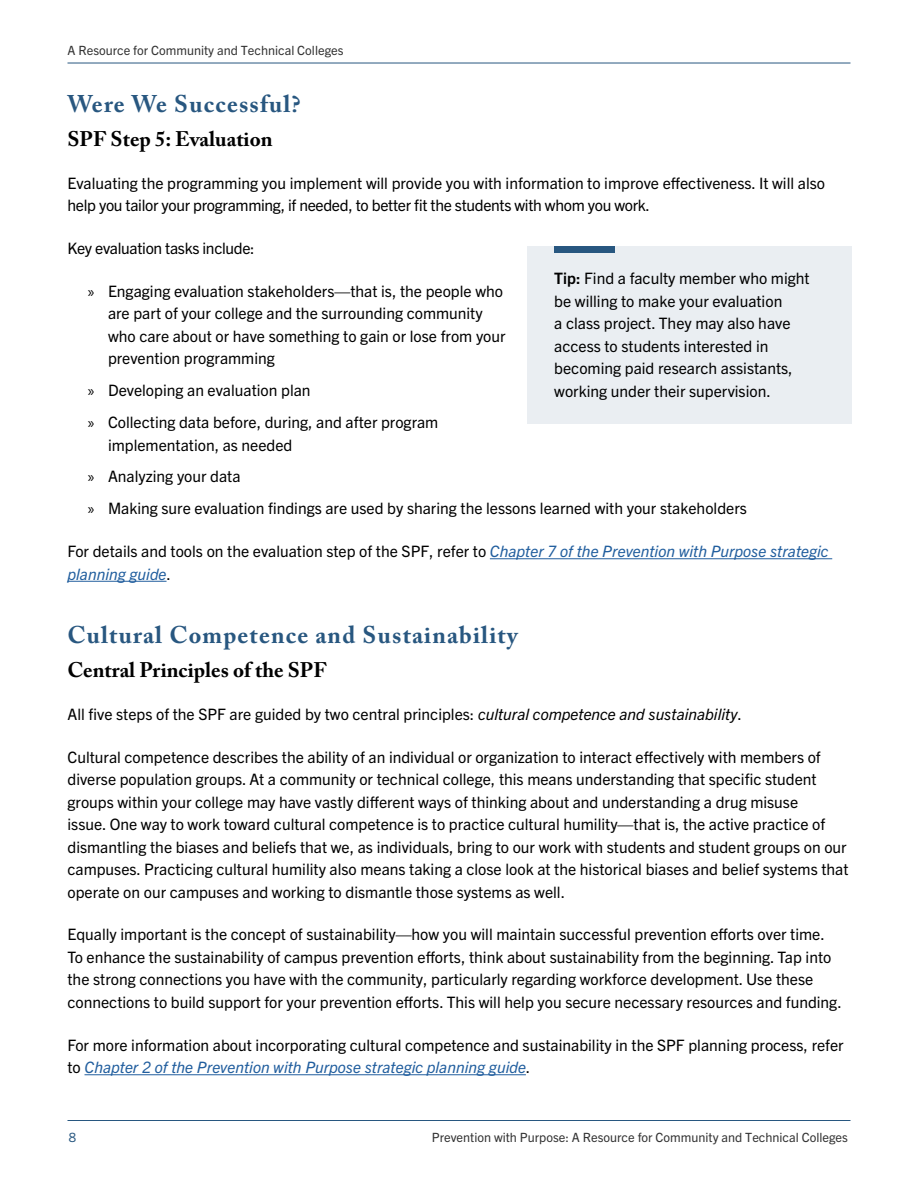
<style>
.page{position:relative;width:918px;height:1188px;background:#fff}
.page>*{position:absolute;margin:0;border:0;box-sizing:border-box;transform-origin:0 0}
.t1{font:700 24px "Adobe Caslon Pro";letter-spacing:.05em;color:#285780}
.t2{font:700 21px "Adobe Caslon Pro";color:#000}
.Body_Text{font:15.75px/22.5px "Trade Gothic Next LT Pro";color:#000}
.Callout_-_Text{font:15.75px/22.5px "Trade Gothic Next LT Pro";color:#000}
.Body_Text-2{font:italic 15.75px/22.5px "Trade Gothic Next LT Pro";color:#215e9e}
.Body_Text-3{font:15.75px "Trade Gothic Next LT Pro";letter-spacing:-.02em;color:#000}
.t3{font:12.75px "Trade Gothic Next LT Pro";color:#333}
.t4{font:12.75px "Trade Gothic Next LT Pro";color:#285780}
.s1{font-family:"Myriad Pro"}
.s2{font-style:normal;color:#000}
.s3{font-weight:700}
.s4{font-style:italic}
.s5{font-style:italic;color:#215e9e}
</style>
<div class="page">
<hr style="left:68px;top:63px;width:782px;height:1px;background:#285780">
<hr style="left:68px;top:1120px;width:782px;height:1px;background:#285780">
<hr style="left:490px;top:558px;width:342px;height:1px;background:#215e9e">
<hr style="left:68px;top:581px;width:99px;height:1px;background:#215e9e">
<hr style="left:85px;top:1074px;width:441px;height:1px;background:#215e9e">
<div style="left:527px;top:246px;width:324px;height:178px;background:#eaeef2"></div>
<div style="left:554px;top:246px;width:61px;height:7px;background:#285780"></div>
<p class="t3" style="left:68px;top:42px;width:278px">A Resource for Community and Technical Colleges</p>
<h2 class="t1" style="left:68px;top:90px;width:235px">Were We Successful?</h2>
<h3 class="t2" style="left:68px;top:126px;width:207px">SPF Step 5: Evaluation</h3>
<p class="Body_Text" style="left:68px;top:171px;width:759px">Evaluating the programming you implement will provide you with information to improve effectiveness. It will also help you tailor your programming, if needed, to better fit the students with whom you work.</p>
<p class="Body_Text-3" style="left:68px;top:237px;width:189px">Key evaluation tasks include:</p>
<p class="Body_Text" style="left:108px;top:279px;width:399px;text-indent:-20px"><span class="s1">»</span> Engaging evaluation stakeholders—that is, the people who are part of your college and the surrounding community who care about or have something to gain or lose from your prevention programming</p>
<p class="Body_Text" style="left:88px;top:378px;width:224px"><span class="s1">»</span> Developing an evaluation plan</p>
<p class="Body_Text" style="left:108px;top:410px;width:332px;text-indent:-20px"><span class="s1">»</span> Collecting data before, during, and after program implementation, as needed</p>
<p class="Body_Text" style="left:88px;top:464px;width:154px"><span class="s1">»</span> Analyzing your data</p>
<p class="Body_Text" style="left:88px;top:496px;width:661px"><span class="s1">»</span> Making sure evaluation findings are used by sharing the lessons learned with your stakeholders</p>
<p class="Body_Text-2" style="left:68px;top:539px;width:763px"><span class="s2">For details and tools on the evaluation step of the SPF, refer to</span> Chapter 7 of the Prevention with Purpose strategic planning guide<span class="s2">.</span></p>
<p class="Callout_-_Text" style="left:554px;top:266px;width:257px"><span class="s3">Tip:</span> Find a faculty member who might be willing to make your evaluation<br>a class project. They may also have access to students interested in becoming paid research assistants, working under their supervision.</p>
<h2 class="t1" style="left:68px;top:621px;width:452px">Cultural Competence and Sustainability</h2>
<h3 class="t2" style="left:68px;top:658px;width:261px">Central Principles of the SPF</h3>
<p class="Body_Text" style="left:68px;top:702px;width:676px">All five steps of the SPF are guided by two central principles: <span class="s4">cultural competence and sustainability</span>.</p>
<p class="Body_Text" style="left:68px;top:745px;width:783px">Cultural competence describes the ability of an individual or organization to interact effectively with members of diverse population groups. At a community or technical college, this means understanding that specific student groups within your college may have vastly different ways of thinking about and understanding a drug misuse<br>issue. One way to work toward cultural competence is to practice cultural humility—that is, the active practice of dismantling the biases and beliefs that we, as individuals, bring to our work with students and student groups on our campuses. Practicing cultural humility also means taking a close look at the historical biases and belief systems that operate on our campuses and working to dismantle those systems as well.</p>
<p class="Body_Text" style="left:68px;top:922px;width:776px">Equally important is the concept of sustainability—how you will maintain successful prevention efforts over time.<br>To enhance the sustainability of campus prevention efforts, think about sustainability from the beginning. Tap into the strong connections you have with the community, particularly regarding workforce development. Use these connections to build support for your prevention efforts. This will help you secure necessary resources and funding.</p>
<p class="Body_Text" style="left:68px;top:1033px;width:778px">For more information about incorporating cultural competence and sustainability in the SPF planning process, refer to <span class="s5">Chapter 2 of the Prevention with Purpose strategic planning guide</span>.</p>
<p class="t4" style="left:69px;top:1129px;width:9px">8</p>
<p class="t3" style="left:432px;top:1129px;width:418px">Prevention with Purpose: A Resource for Community and Technical Colleges</p>
</div>
